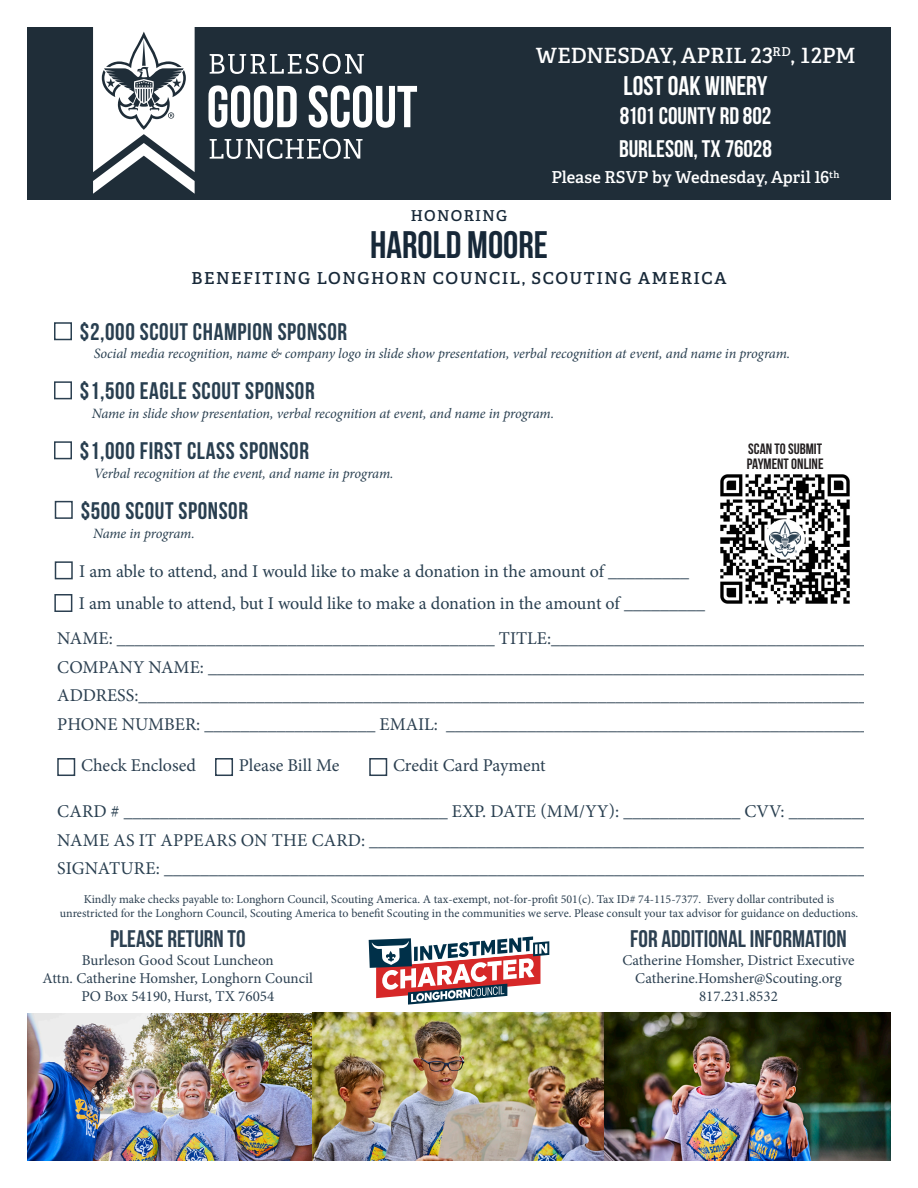
<style>
.page{position:relative;width:918px;height:1188px;background:#fff}
.page>*{position:absolute;margin:0;border:0;box-sizing:border-box;transform-origin:0 0}
.t1{font:700 38.4px "Bebas Neue";color:#172838}
.t2{font:700 27px "Bebas Neue";color:#fff}
.t3{font:700 24px "Bebas Neue";letter-spacing:.025em;color:#293f50}
.t4{font:24px "Bebas Neue";color:#2c4051}
.t5{font:700 24px "Bebas Neue";color:#fff}
.t6{font:600 21px "Adelle";letter-spacing:-.005em;color:#fff}
.t7{font:18px/28.5px "Minion Pro";color:#2c4051}
.t8{font:18px "Minion Pro";color:#293f50}
.t9{font:600 16.5px "Adelle";letter-spacing:.09em;color:#172838}
.t10{font:600 16.5px "Adelle";color:#fff}
.t11{font:15px "Minion Pro";color:#2c4051}
.t12{font:700 15px "Bebas Neue";color:#231f20}
.t13{font:600 15px "Adelle";letter-spacing:.09em;color:#172838}
.t14{font:italic 14.25px "Minion Pro";letter-spacing:-.01em;color:#293f50}
.t15{font:12px/14.4px "Minion Pro";color:#2c4051;text-align:center}
</style>
<div class="page">
<img style="left:319px;top:1013px;width:572px;height:148px">
<img style="left:27px;top:1013px;width:292px;height:148px">
<div style="left:27px;top:27px;width:864px;height:172px;background:#1f2d38"></div>
<div style="left:54px;top:594px;width:18px;height:18px;border:2px solid #2c4051"></div>
<div style="left:57px;top:758px;width:18px;height:18px;border:2px solid #2c4051"></div>
<div style="left:215px;top:758px;width:18px;height:18px;border:2px solid #2c4051"></div>
<div style="left:369px;top:758px;width:18px;height:18px;border:2px solid #2c4051"></div>
<img style="left:720px;top:474px;width:130px;height:130px">
<svg style="left:369px;top:936px;width:180px;height:69px"></svg>
<svg style="left:209px;top:85px;width:88px;height:43px"></svg>
<svg style="left:309px;top:85px;width:108px;height:43px"></svg>
<svg style="left:210px;top:54px;width:154px;height:20px"></svg>
<svg style="left:210px;top:139px;width:153px;height:20px"></svg>
<svg style="left:93px;top:27px;width:102px;height:167px"></svg>
<div style="left:54px;top:322px;width:18px;height:18px;border:2px solid #293f50"></div>
<div style="left:54px;top:381px;width:18px;height:18px;border:2px solid #2c4051"></div>
<div style="left:54px;top:441px;width:18px;height:18px;border:2px solid #2c4051"></div>
<div style="left:55px;top:501px;width:18px;height:18px;border:2px solid #2c4051"></div>
<div style="left:55px;top:561px;width:18px;height:18px;border:2px solid #2c4051"></div>
<p class="t6" style="left:536px;top:42px;width:321px">WEDNESDAY, APRIL 23<sup>RD</sup>, 12PM</p>
<p class="t2" style="left:623px;top:71px;width:146px">LOST OAK WINERY</p>
<p class="t5" style="left:620px;top:103px;width:153px">8101 COUNTY RD 802</p>
<p class="t5" style="left:619px;top:135px;width:154px">BURLESON, TX 76028</p>
<p class="t10" style="left:552px;top:167px;width:289px">Please RSVP by Wednesday, April 16<sup>th</sup></p>
<p class="t13" style="left:411px;top:207px;width:98px">HONORING</p>
<p class="t1" style="left:370px;top:224px;width:179px">HAROLD MOORE</p>
<p class="t9" style="left:192px;top:268px;width:536px">BENEFITING LONGHORN COUNCIL, SCOUTING AMERICA</p>
<p class="t3" style="left:80px;top:319px;width:269px">$2,000 SCOUT CHAMPION SPONSOR</p>
<p class="t14" style="left:94px;top:344px;width:698px">Social media recognition, name &amp; company logo in slide show presentation, verbal recognition at event, and name in program.</p>
<p class="t3" style="left:80px;top:378px;width:236px">$1,500 EAGLE SCOUT SPONSOR</p>
<p class="t14" style="left:92px;top:404px;width:464px">Name in slide show presentation, verbal recognition at event, and name in program.</p>
<p class="t3" style="left:80px;top:438px;width:231px">$1,000 FIRST CLASS SPONSOR</p>
<p class="t14" style="left:94px;top:463px;width:301px">Verbal recognition at the event, and name in program.</p>
<p class="t3" style="left:81px;top:497px;width:169px">$500 SCOUT SPONSOR</p>
<p class="t14" style="left:93px;top:524px;width:103px">Name in program.</p>
<p class="t12" style="left:748px;top:440px;width:75px">SCAN TO SUBMIT</p>
<p class="t12" style="left:747px;top:455px;width:78px">PAYMENT ONLINE</p>
<p class="t8" style="left:79px;top:559px;width:611px">I am able to attend, and I would like to make a donation in the amount of _________</p>
<p class="t8" style="left:79px;top:591px;width:628px">I am unable to attend, but I would like to make a donation in the amount of _________</p>
<p class="t7" style="left:57px;top:624px;width:820px">NAME: __________________________________________ TITLE:____________________________________</p>
<p class="t7" style="left:57px;top:653px;width:809px">COMPANY NAME: _________________________________________________________________________</p>
<p class="t7" style="left:57px;top:681px;width:813px">ADDRESS:_________________________________________________________________________________<br>PHONE NUMBER: ___________________ EMAIL: _______________________________________________</p>
<p class="t7" style="left:81px;top:751px;width:117px">Check Enclosed</p>
<p class="t7" style="left:239px;top:751px;width:102px">Please Bill Me</p>
<p class="t7" style="left:393px;top:751px;width:154px">Credit Card Payment</p>
<p class="t8" style="left:57px;top:799px;width:814px">CARD # ____________________________________ EXP. DATE (MM/YY): _____________ CVV: _________</p>
<p class="t8" style="left:57px;top:828px;width:808px">NAME AS IT APPEARS ON THE CARD: _______________________________________________________</p>
<p class="t8" style="left:57px;top:856px;width:810px">SIGNATURE: ______________________________________________________________________________</p>
<p class="t15" style="left:60px;top:892px;width:800px">Kindly make checks payable to: Longhorn Council, Scouting America. A tax-exempt, not-for-profit 501(c). Tax ID# 74-115-7377. Every dollar contributed is unrestricted for the Longhorn Council, Scouting America to benefit Scouting in the communities we serve. Please consult your tax advisor for guidance on deductions.</p>
<p class="t4" style="left:110px;top:926px;width:137px">PLEASE RETURN TO</p>
<p class="t11" style="left:82px;top:951px;width:193px">Burleson Good Scout Luncheon</p>
<p class="t11" style="left:43px;top:969px;width:272px">Attn. Catherine Homsher, Longhorn Council</p>
<p class="t11" style="left:81px;top:987px;width:194px">PO Box 54190, Hurst, TX 76054</p>
<p class="t4" style="left:630px;top:926px;width:218px">FOR ADDITIONAL INFORMATION</p>
<p class="t11" style="left:622px;top:951px;width:234px">Catherine Homsher, District Executive</p>
<p class="t11" style="left:635px;top:969px;width:208px">Catherine.Homsher@Scouting.org</p>
<p class="t11" style="left:699px;top:987px;width:80px">817.231.8532</p>
</div>
